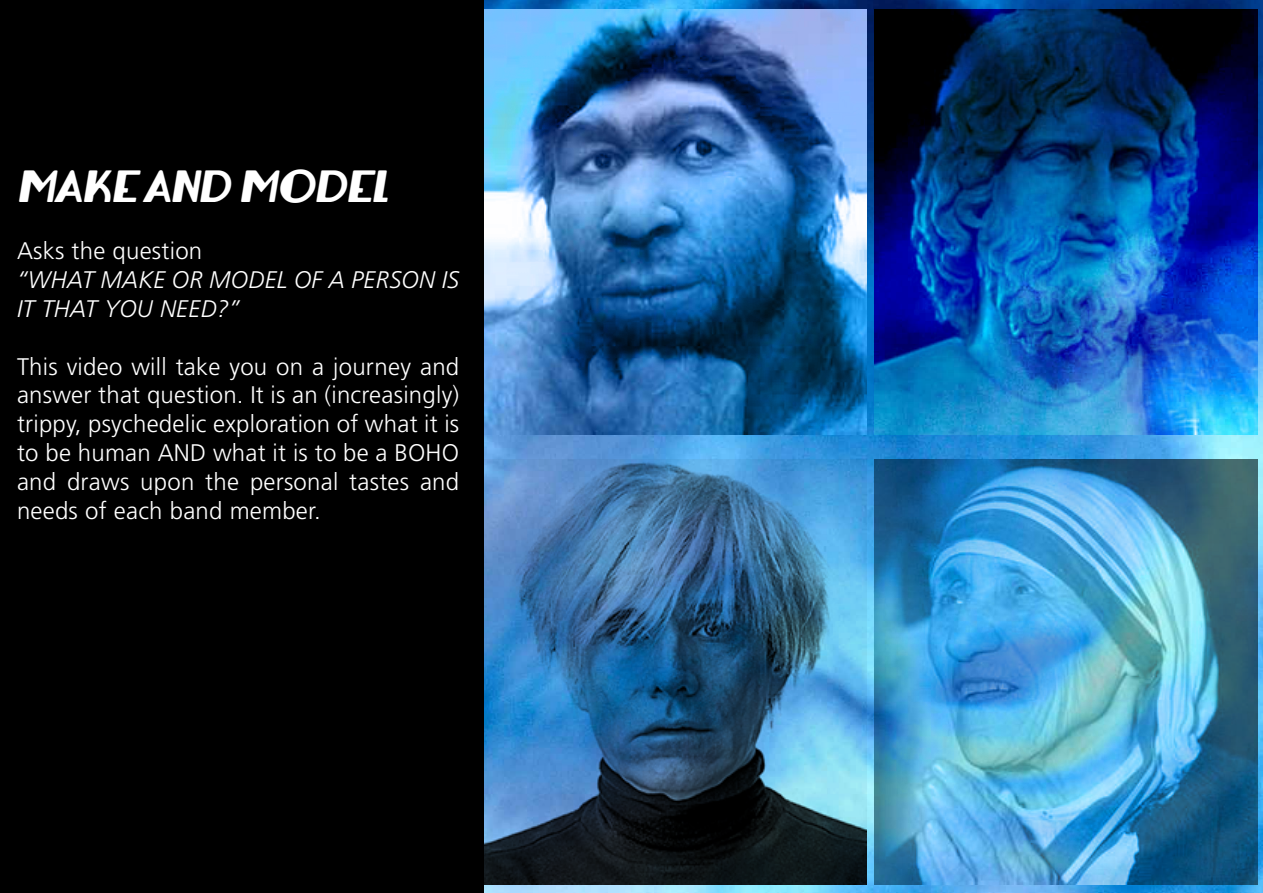
<style>
.page{position:relative;width:1263px;height:893px;background:#fff}
.page>*{position:absolute;margin:0;border:0;box-sizing:border-box;transform-origin:0 0}
.t1{font:italic 36px "Lemondrop";color:#fff}
.t2{font:300 24px/28.8px "Frutiger LT";letter-spacing:.01em;color:#fff;text-align:justify}
.t3{font:italic 300 24px/28.8px "Frutiger LT";letter-spacing:.01em;color:#fff}
</style>
<div class="page">
<img style="left:483px;top:0;width:780px;height:893px">
<img style="left:483px;top:10px;width:383px;height:424px">
<img style="left:483px;top:460px;width:383px;height:424px">
<img style="left:875px;top:10px;width:382px;height:424px">
<img style="left:875px;top:460px;width:382px;height:424px">
<div style="left:0;top:0;width:483px;height:893px;background:#000"></div>
<h1 class="t1" style="left:17px;top:161px;width:372px">MAKE AND MODEL</h1>
<p class="t2" style="left:17px;top:237px;width:187px">Asks the question</p>
<p class="t3" style="left:17px;top:266px;width:444px">“WHAT MAKE OR MODEL OF A PERSON IS<br>IT THAT YOU NEED?”</p>
<p class="t2" style="left:17px;top:352px;width:444px">This video will take you on a journey and answer that question. It is an (increasingly) trippy, psychedelic exploration of what it is to be human AND what it is to be a BOHO and draws upon the personal tastes and needs of each band member.</p>
</div>
